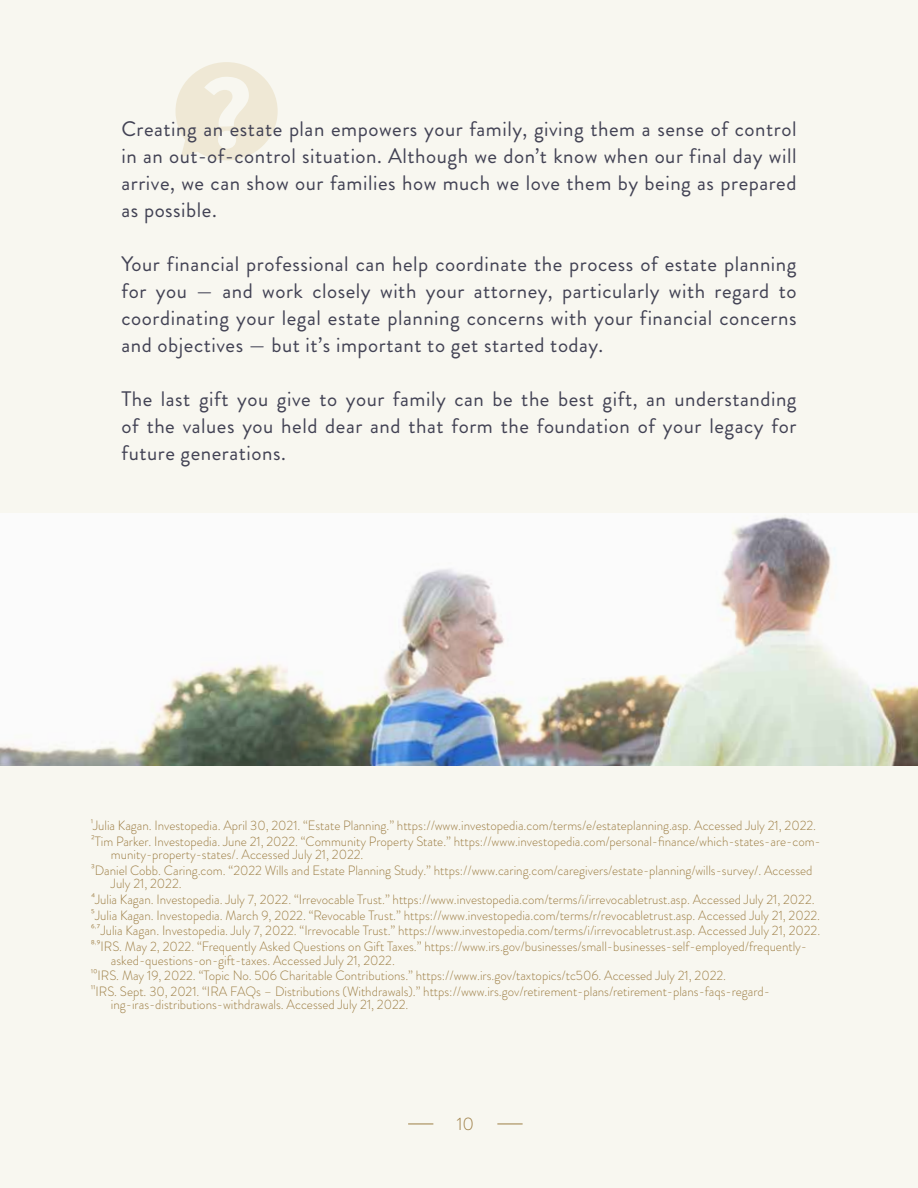
<style>
.page{position:relative;width:918px;height:1188px;background:#f8f7f0}
.page>*{position:absolute;margin:0;border:0;box-sizing:border-box;transform-origin:0 0}
.t1{font:21px/27px "Brandon Grotesque";letter-spacing:.025em;color:#424254;text-align:justify}
.t2{font:300 18px "Brandon Grotesque";color:#9d7e45}
.t3{font:300 13.5px/15.6px "Brandon Grotesque";color:#9d7e45;scale:.96 1}
.t4{font:300 7.05px "Brandon Grotesque";color:#9d7e45;scale:.96 1}
</style>
<div class="page">
<svg style="left:176px;top:62px;width:102px;height:98px"></svg>
<svg style="left:408px;top:1124px;width:25px;height:1px"></svg>
<svg style="left:497px;top:1124px;width:26px;height:1px"></svg>
<img style="left:0;top:513px;width:918px;height:252px">
<p class="t1" style="left:122px;top:116px;width:677px">Creating an estate plan empowers your family, giving them a sense of control in an out-of-control situation. Although we don’t know when our final day will arrive, we can show our families how much we love them by being as prepared as possible.</p>
<p class="t1" style="left:122px;top:251px;width:677px">Your financial professional can help coordinate the process of estate planning for you — and work closely with your attorney, particularly with regard to coordinating your legal estate planning concerns with your financial concerns and objectives — but it’s important to get started today.</p>
<h1 class="t1" style="left:122px;top:386px;width:677px">The last gift you give to your family can be the best gift, an understanding of the values you held dear and that form the foundation of your legacy for future generations.</h1>
<p class="t3" style="left:91px;top:818px;width:762px">¹Julia Kagan. Investopedia. April 30, 2021. “Estate Planning.” https://www.investopedia.com/terms/e/estateplanning.asp. Accessed July 21, 2022.<br>²Tim Parker. Investopedia. June 21, 2022. “Community Property State.” https://www.investopedia.com/personal-finance/which-states-are-com-</p>
<p class="t3" style="left:91px;top:847px;width:753px;text-indent:20px">munity-property-states/. Accessed July 21, 2022.<br>³Daniel Cobb. Caring.com. “2022 Wills and Estate Planning Study.” https://www.caring.com/caregivers/estate-planning/wills-survey/. Accessed</p>
<p class="t3" style="left:91px;top:876px;width:761px;text-indent:20px">July 21, 2022.<br>⁴Julia Kagan. Investopedia. July 7, 2022. “Irrevocable Trust.” https://www.investopedia.com/terms/i/irrevocabletrust.asp. Accessed July 21, 2022.<br>⁵Julia Kagan. Investopedia. March 9, 2022. “Revocable Trust.” https://www.investopedia.com/terms/r/revocabletrust.asp. Accessed July 21, 2022.<br>⁶⁷Julia Kagan. Investopedia. July 7, 2022. “Irrevocable Trust.” https://www.investopedia.com/terms/i/irrevocabletrust.asp. Accessed July 21, 2022.</p>
<p class="t4" style="left:95px;top:921px;width:3px">,</p>
<p class="t3" style="left:91px;top:939px;width:748px">⁸⁹IRS. May 2, 2022. “Frequently Asked Questions on Gift Taxes.” https://www.irs.gov/businesses/small-businesses-self-employed/frequently-</p>
<p class="t4" style="left:95px;top:937px;width:3px">,</p>
<p class="t3" style="left:91px;top:952px;width:709px;text-indent:20px">asked-questions-on-gift-taxes. Accessed July 21, 2022.<br>¹⁰IRS. May 19, 2022. “Topic No. 506 Charitable Contributions.” https://www.irs.gov/taxtopics/tc506. Accessed July 21, 2022.<br>¹¹IRS. Sept. 30, 2021. “IRA FAQs – Distributions (Withdrawals).” https://www.irs.gov/retirement-plans/retirement-plans-faqs-regard-</p>
<p class="t3" style="left:111px;top:997px;width:311px">ing-iras-distributions-withdrawals. Accessed July 21, 2022.</p>
<h2 class="t2" style="left:457px;top:1112px;width:19px">10</h2>
</div>
